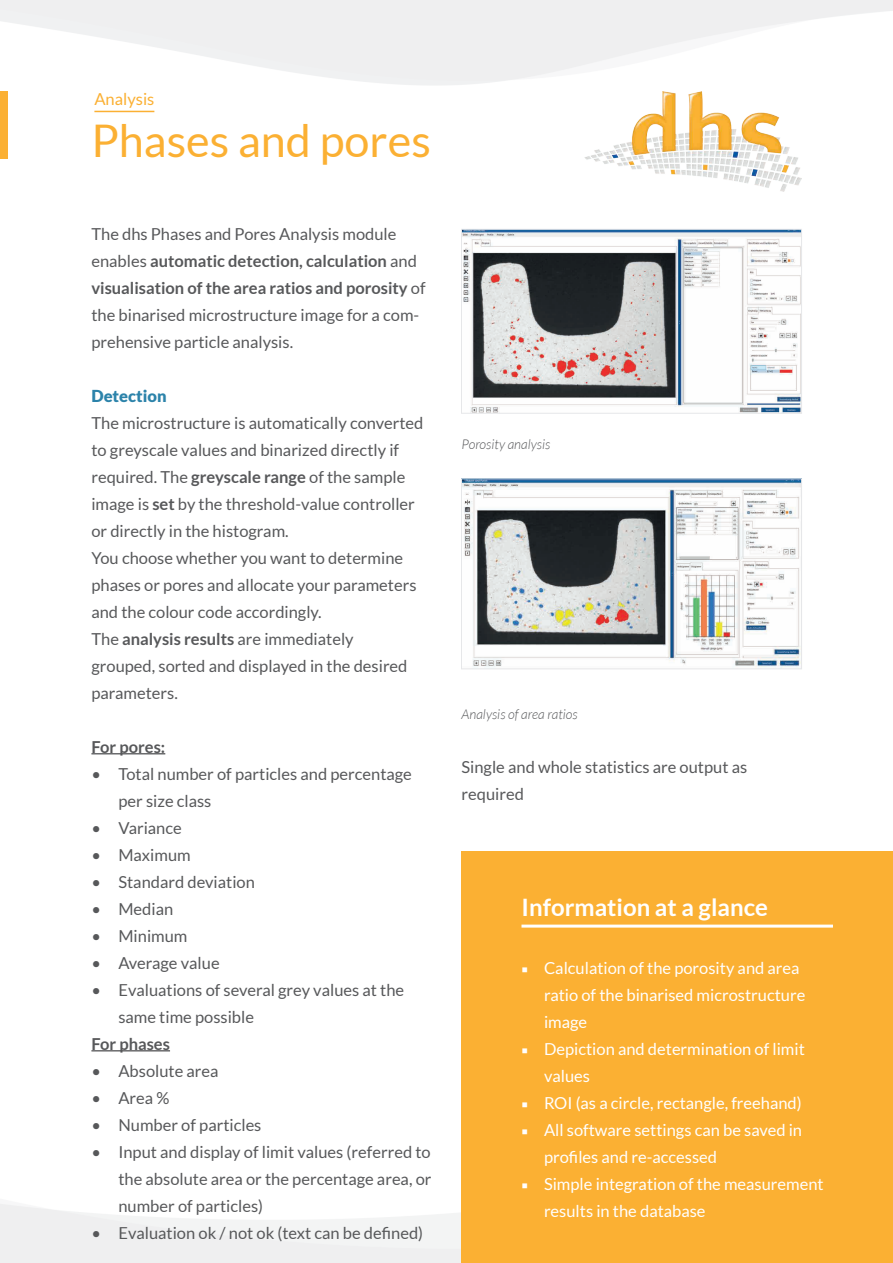
<style>
.page{position:relative;width:893px;height:1263px;background:#fff}
.page>*{position:absolute;margin:0;border:0;box-sizing:border-box;transform-origin:0 0}
.t1{font:45px "Lato";color:#fbb033}
.t2{font:700 24px "Lato";color:#fff}
.t3{font:16.5px/27px "Lato";color:#57585a}
.t4{font:16.5px/27px "Lato";color:#fff}
.t5{font:700 16.5px "Lato";color:#57585a}
.t6{font:900 16.5px "Lato";color:#2c83aa}
.t7{font:16.5px "Lato";color:#fbb033}
.t8{font:italic 300 13.5px "Lato";color:#57585a}
.s1{font-weight:700}
.s2{font-family:"Minion Pro"}
</style>
<div class="page">
<img style="left:585px;top:91px;width:216px;height:100px">
<hr style="left:94px;top:111px;width:60px;height:1px;background:#fbb033">
<div style="left:0;top:91px;width:8px;height:68px;background:#fbb033"></div>
<hr style="left:91px;top:753px;width:74px;height:1px;background:#57585a">
<hr style="left:91px;top:1050px;width:79px;height:1px;background:#57585a">
<div style="left:461px;top:851px;width:432px;height:412px;background:#fbb033"></div>
<hr style="left:521px;top:924px;width:312px;height:3px;background:#fff">
<img style="left:463px;top:231px;width:337px;height:181px">
<div style="left:461px;top:229px;width:341px;height:185px;border:1px solid #e6e7e9"></div>
<img style="left:463px;top:480px;width:337px;height:187px">
<div style="left:461px;top:478px;width:341px;height:191px;border:1px solid #e6e7e9"></div>
<p class="t7" style="left:94px;top:90px;width:61px">Analysis</p>
<h1 class="t1" style="left:91px;top:116px;width:341px">Phases and pores</h1>
<p class="t3" style="left:91px;top:220px;width:336px">The dhs Phases and Pores Analysis module enables <span class="s1">automatic detection, calculation</span> and <span class="s1">visualisation of the area ratios and porosity</span> of the binarised microstructure image for a com&shy;prehensive particle analysis.</p>
<p class="t6" style="left:91px;top:386px;width:77px">Detection</p>
<p class="t3" style="left:91px;top:409px;width:333px">The microstructure is automatically converted to greyscale values and binarized directly if required. The <span class="s1">greyscale range</span> of the sample image is <span class="s1">set</span> by the threshold-value controller or directly in the histogram.<br>You choose whether you want to determine phases or pores and allocate your parameters and the colour code accordingly.<br>The <span class="s1">analysis results</span> are immediately<br>grouped, sorted and displayed in the desired parameters.</p>
<p class="t5" style="left:91px;top:737px;width:75px">For pores:</p>
<p class="t3" style="left:118px;top:760px;width:295px;text-indent:-27px">• Total number of particles and percentage per size class</p>
<p class="t3" style="left:91px;top:814px;width:92px">• Variance</p>
<p class="t3" style="left:91px;top:841px;width:101px">• Maximum</p>
<p class="t3" style="left:91px;top:868px;width:165px">• Standard deviation</p>
<p class="t3" style="left:91px;top:895px;width:83px">• Median</p>
<p class="t3" style="left:91px;top:922px;width:98px">• Minimum</p>
<p class="t3" style="left:91px;top:949px;width:130px">• Average value</p>
<p class="t3" style="left:118px;top:976px;width:287px;text-indent:-27px">• Evaluations of several grey values at the same time possible</p>
<p class="t5" style="left:91px;top:1034px;width:80px">For phases</p>
<p class="t3" style="left:91px;top:1057px;width:129px">• Absolute area</p>
<p class="t3" style="left:91px;top:1084px;width:80px">• Area %</p>
<p class="t3" style="left:91px;top:1111px;width:172px">• Number of particles</p>
<p class="t3" style="left:118px;top:1138px;width:315px;text-align:justify;text-indent:-27px">• Input and display of limit values (referred to the absolute area or the percentage area, or number of particles)</p>
<p class="t3" style="left:91px;top:1219px;width:333px">• Evaluation ok / not ok (text can be defined)</p>
<p class="t8" style="left:461px;top:437px;width:90px">Porosity analysis</p>
<p class="t8" style="left:461px;top:707px;width:118px">Analysis of area ratios</p>
<p class="t3" style="left:461px;top:754px;width:287px">Single and whole statistics are output as required</p>
<h2 class="t2" style="left:521px;top:893px;width:248px">Information at a glance</h2>
<p class="t4" style="left:544px;top:954px;width:263px;text-indent:-23px"><span class="s2">■</span> Calculation of the porosity and area ratio of the binarised microstructure image</p>
<p class="t4" style="left:544px;top:1035px;width:262px;text-indent:-23px"><span class="s2">■</span> Depiction and determination of limit values</p>
<p class="t4" style="left:521px;top:1089px;width:282px"><span class="s2">■</span> ROI (as a circle, rectangle, freehand)</p>
<p class="t4" style="left:544px;top:1116px;width:260px;text-indent:-23px"><span class="s2">■</span> All software settings can be saved in profiles and re-accessed</p>
<p class="t4" style="left:544px;top:1170px;width:281px;text-indent:-23px"><span class="s2">■</span> Simple integration of the measurement results in the database</p>
</div>
